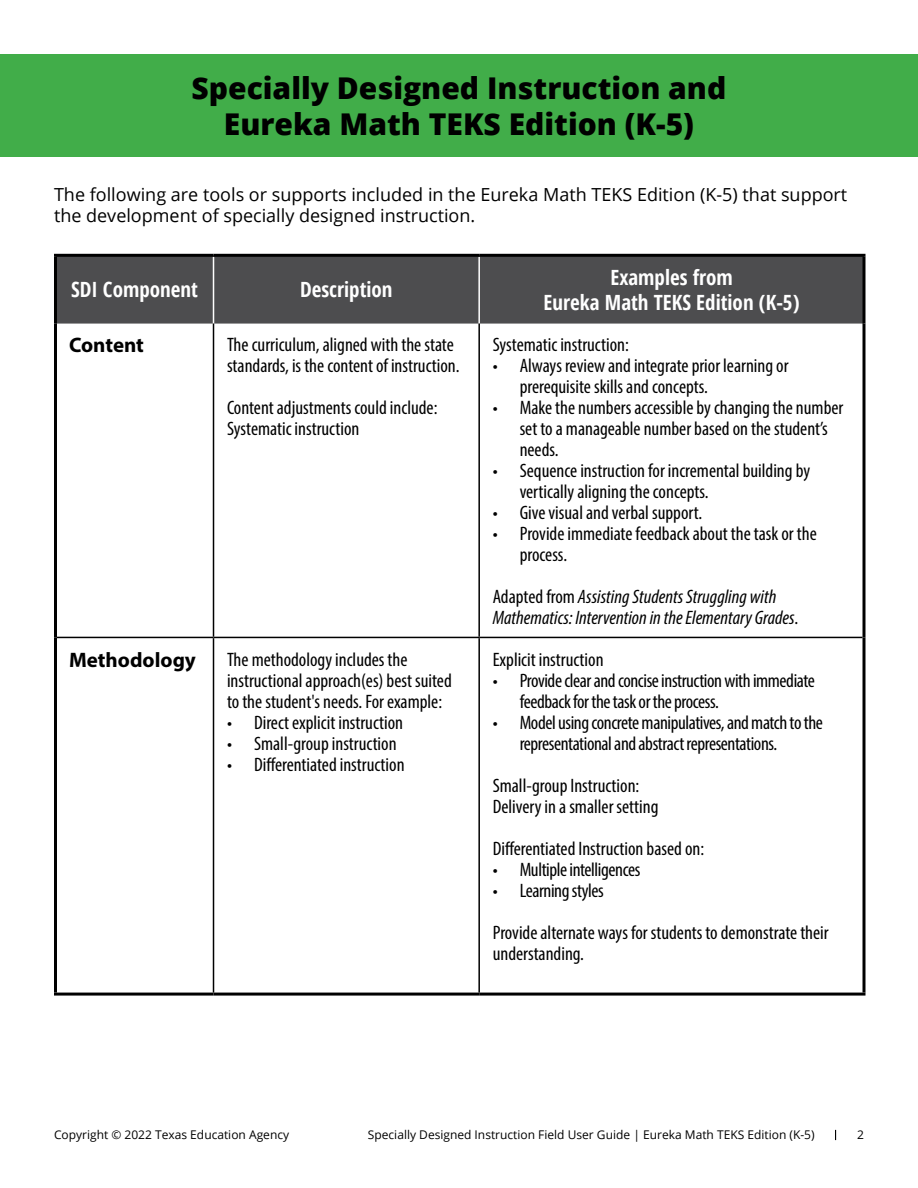
<style>
.page{position:relative;width:918px;height:1188px;background:#fff}
.page>*{position:absolute;margin:0;border:0;box-sizing:border-box;transform-origin:0 0}
.MAIN_HEADERS_-_TOC{font:800 30px "Open Sans";color:#000}
.t1{font:700 21px/25.2px "Open Sans Condensed";color:#fff;text-align:center}
.t2{font:700 21px "Myriad Pro";color:#000}
.t3{font:condensed 19.5px/21px "Myriad Pro";color:#000}
.t4{font:condensed 19.5px/21px "Myriad Pro";letter-spacing:-.02em;color:#000}
.t5{font:italic condensed 19.5px/21px "Myriad Pro";color:#000}
.t6{font:18px/21.6px "Open Sans";color:#000}
.t7{font:12px "Open Sans";color:#000}
.s1{font-style:normal}
</style>
<div class="page">
<div style="left:0;top:54px;width:918px;height:103px;background:#41ad49"></div>
<div style="left:57px;top:257px;width:805px;height:67px;background:#4d4d4f"></div>
<hr style="left:213px;top:257px;width:1px;height:67px;background:#fff">
<hr style="left:478px;top:257px;width:2px;height:67px;background:#fff">
<hr style="left:213px;top:324px;width:1px;height:313px;background:#000">
<hr style="left:478px;top:324px;width:2px;height:313px;background:#000">
<hr style="left:57px;top:637px;width:157px;height:1px;background:#000">
<hr style="left:214px;top:637px;width:265px;height:1px;background:#000">
<hr style="left:213px;top:638px;width:1px;height:355px;background:#000">
<hr style="left:479px;top:637px;width:383px;height:1px;background:#000">
<hr style="left:478px;top:638px;width:2px;height:355px;background:#000">
<hr style="left:54px;top:324px;width:3px;height:313px;background:#000">
<svg style="left:862px;top:324px;width:4px;height:313px"></svg>
<hr style="left:54px;top:637px;width:3px;height:356px;background:#000">
<svg style="left:862px;top:637px;width:4px;height:356px"></svg>
<hr style="left:54px;top:254px;width:160px;height:3px;background:#000">
<hr style="left:54px;top:257px;width:3px;height:67px;background:#000">
<hr style="left:214px;top:254px;width:265px;height:3px;background:#000">
<hr style="left:479px;top:254px;width:387px;height:3px;background:#000">
<svg style="left:862px;top:257px;width:4px;height:67px"></svg>
<hr style="left:54px;top:993px;width:160px;height:3px;background:#000">
<hr style="left:214px;top:993px;width:265px;height:3px;background:#000">
<hr style="left:479px;top:993px;width:387px;height:3px;background:#000">
<p class="MAIN_HEADERS_-_TOC" style="left:192px;top:65px;width:536px">Specially Designed Instruction and</p>
<p class="MAIN_HEADERS_-_TOC" style="left:224px;top:101px;width:472px">Eureka Math TEKS Edition (K-5)</p>
<p class="t6" style="left:54px;top:183px;width:795px">The following are tools or supports included in the Eureka Math TEKS Edition (K-5) that support the development of specially designed instruction.</p>
<p class="t1" style="left:71px;top:277px;width:128px">SDI Component</p>
<p class="t1" style="left:300px;top:277px;width:94px">Description</p>
<p class="t2" style="left:69px;top:331px;width:76px">Content</p>
<p class="t3" style="left:227px;top:334px;width:234px">The curriculum, aligned with the state standards, is the content of instruction.</p>
<p class="t3" style="left:227px;top:397px;width:212px">Content adjustments could include:</p>
<p class="t3" style="left:227px;top:418px;width:134px">Systematic instruction</p>
<p class="t2" style="left:69px;top:646px;width:128px">Methodology</p>
<p class="t3" style="left:227px;top:648px;width:226px">The methodology includes the instructional approach(es) best suited to the student's needs. For example:</p>
<p class="t3" style="left:227px;top:711px;width:178px">• Direct explicit instruction</p>
<p class="t3" style="left:227px;top:732px;width:171px">• Small-group instruction</p>
<p class="t3" style="left:227px;top:753px;width:179px">• Differentiated instruction</p>
<p class="t1" style="left:544px;top:264px;width:257px">Examples from<br>Eureka Math TEKS Edition (K-5)</p>
<p class="t3" style="left:493px;top:334px;width:138px">Systematic instruction:</p>
<p class="t3" style="left:520px;top:355px;width:270px;text-indent:-27px">• Always review and integrate prior learning or prerequisite skills and concepts.</p>
<p class="t3" style="left:520px;top:397px;width:325px;text-indent:-27px">• Make the numbers accessible by changing the number set to a manageable number based on the student’s needs.</p>
<p class="t3" style="left:520px;top:460px;width:292px;text-indent:-27px">• Sequence instruction for incremental building by vertically aligning the concepts.</p>
<p class="t3" style="left:493px;top:502px;width:211px">• Give visual and verbal support.</p>
<p class="t3" style="left:520px;top:523px;width:299px;text-indent:-27px">• Provide immediate feedback about the task or the process.</p>
<p class="t5" style="left:493px;top:586px;width:307px"><span class="s1">Adapted from</span> Assisting Students Struggling with<br>Mathematics: Intervention in the Elementary Grades<span class="s1">.</span></p>
<p class="t3" style="left:493px;top:648px;width:112px">Explicit instruction</p>
<p class="t4" style="left:520px;top:669px;width:297px;text-indent:-27px">• Provide clear and concise instruction with immediate feedback for the task or the process.</p>
<p class="t4" style="left:520px;top:711px;width:305px;text-indent:-27px">• Model using concrete manipulatives, and match to the representational and abstract representations.</p>
<p class="t3" style="left:493px;top:774px;width:148px">Small-group Instruction:</p>
<p class="t3" style="left:493px;top:795px;width:167px">Delivery in a smaller setting</p>
<p class="t3" style="left:493px;top:837px;width:213px">Differentiated Instruction based on:</p>
<p class="t4" style="left:493px;top:858px;width:149px">• Multiple intelligences</p>
<p class="t4" style="left:493px;top:879px;width:113px">• Learning styles</p>
<p class="t3" style="left:493px;top:921px;width:338px">Provide alternate ways for students to demonstrate their understanding.</p>
<p class="t7" style="left:54px;top:1126px;width:237px">Copyright © 2022 Texas Education Agency</p>
<p class="t7" style="left:368px;top:1126px;width:448px">Specially Designed Instruction Field User Guide | Eureka Math TEKS Edition (K-5)</p>
<p class="t7" style="left:857px;top:1126px;width:8px">2</p>
</div>
